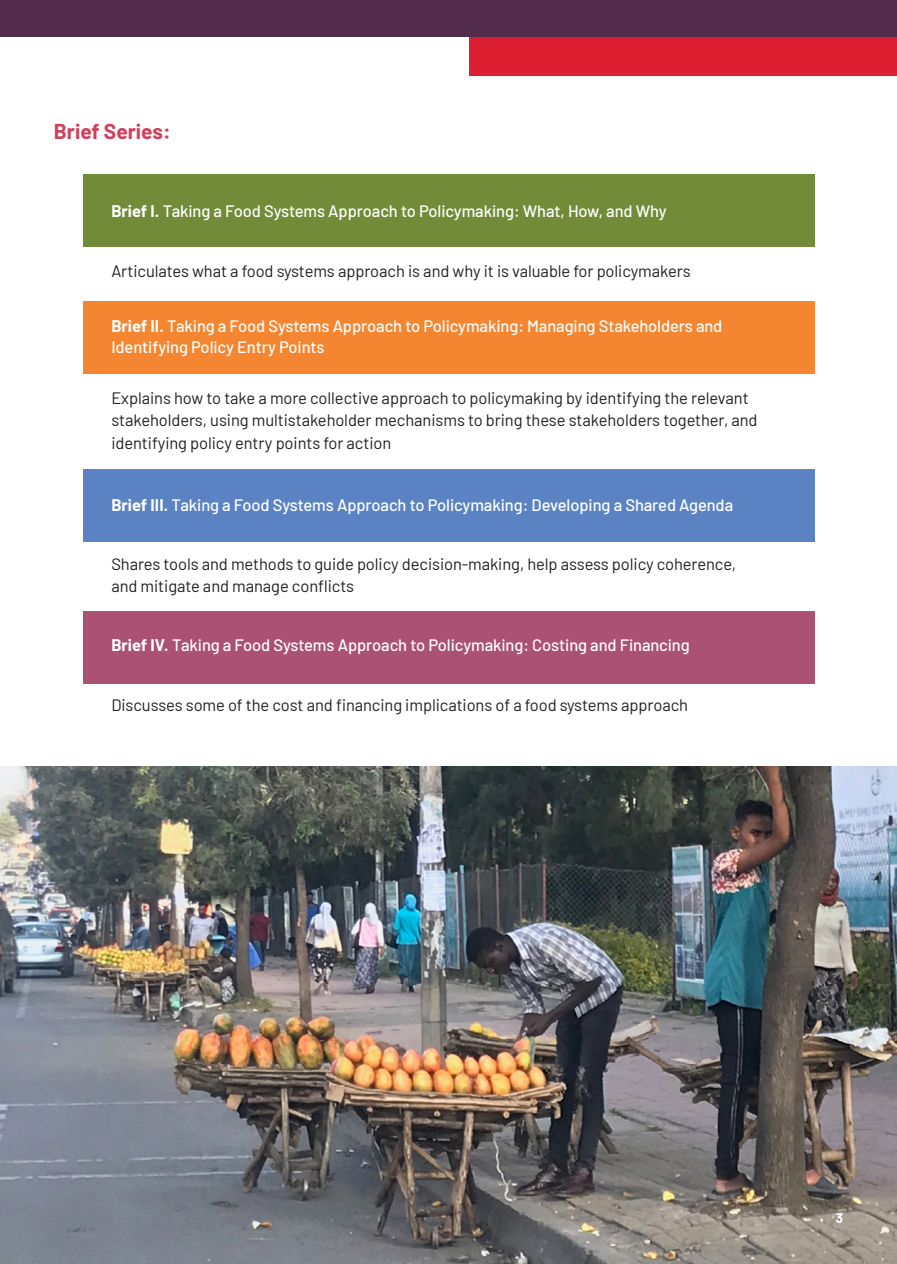
<style>
.page{position:relative;width:897px;height:1264px;background:#fff}
.page>*{position:absolute;margin:0;border:0;box-sizing:border-box;transform-origin:0 0}
.t1{font:700 21px "Barlow";color:#cf405a}
.t2{font:16.5px/22.5px "Barlow";letter-spacing:-.005em;color:#231f20}
.t3{font:500 16.5px/21px "Barlow";letter-spacing:-.005em;color:#fff}
.t4{font:700 13.5px "Barlow";color:#fff}
.s1{font-weight:700}
</style>
<div class="page">
<div style="left:745px;top:37px;width:151px;height:38px;background:#db1e30"></div>
<div style="left:0;top:0;width:896px;height:37px;background:#532c4d"></div>
<div style="left:469px;top:37px;width:318px;height:38px;background:#db1e30"></div>
<div style="left:84px;top:174px;width:731px;height:73px;background:#728b38"></div>
<div style="left:84px;top:301px;width:731px;height:72px;background:#f58631"></div>
<div style="left:84px;top:469px;width:731px;height:72px;background:#5b83c3"></div>
<div style="left:84px;top:612px;width:731px;height:72px;background:#ab5173"></div>
<img style="left:0;top:766px;width:896px;height:498px">
<p class="t1" style="left:54px;top:116px;width:118px">Brief Series:</p>
<p class="t3" style="left:111px;top:199px;width:556px"><span class="s1">Brief I.</span> Taking a Food Systems Approach to Policymaking: What, How, and Why</p>
<p class="t2" style="left:111px;top:258px;width:580px">Articulates what a food systems approach is and why it is valuable for policymakers</p>
<p class="t3" style="left:111px;top:314px;width:612px"><span class="s1">Brief II.</span> Taking a Food Systems Approach to Policymaking: Managing Stakeholders and<br>Identifying Policy Entry Points</p>
<p class="t2" style="left:111px;top:385px;width:647px">Explains how to take a more collective approach to policymaking by identifying the relevant stakeholders, using multistakeholder mechanisms to bring these stakeholders together, and identifying policy entry points for action</p>
<p class="t3" style="left:111px;top:493px;width:623px"><span class="s1">Brief III.</span> Taking a Food Systems Approach to Policymaking: Developing a Shared Agenda</p>
<p class="t2" style="left:111px;top:551px;width:626px">Shares tools and methods to guide policy decision-making, help assess policy coherence, and mitigate and manage conflicts</p>
<p class="t3" style="left:111px;top:633px;width:580px"><span class="s1">Brief IV.</span> Taking a Food Systems Approach to Policymaking: Costing and Financing</p>
<p class="t2" style="left:111px;top:693px;width:578px">Discusses some of the cost and financing implications of a food systems approach</p>
<p class="t4" style="left:835px;top:1208px;width:9px">3</p>
</div>
